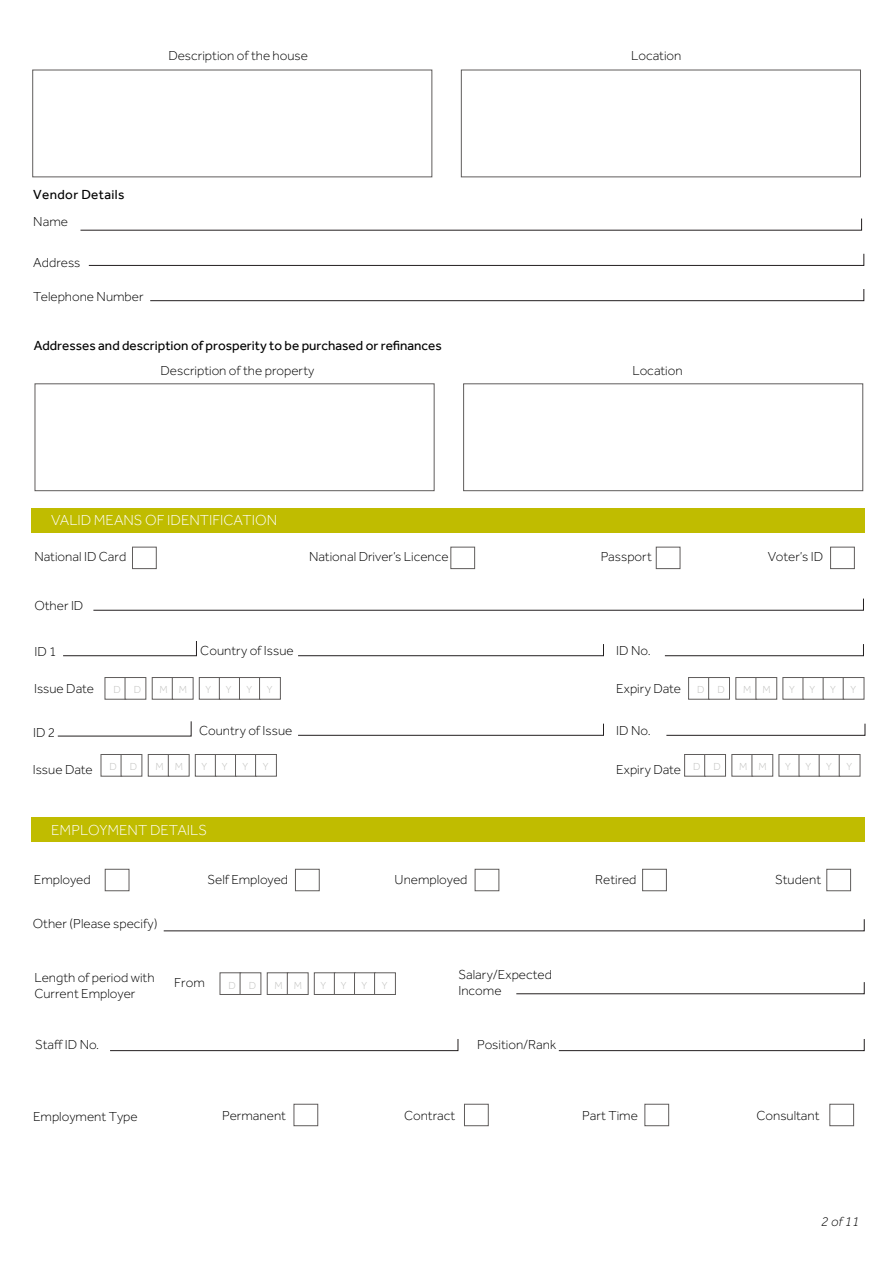
<style>
.page{position:relative;width:893px;height:1263px;background:#fff}
.page>*{position:absolute;margin:0;border:0;box-sizing:border-box;transform-origin:0 0}
.t1{font:300 15px "Effra";color:#fff}
.t2{font:300 13.5px/16.2px "Effra";color:#000}
.t3{font:13.5px "Effra";color:#000}
.t4{font:13.5px "Effra";letter-spacing:.025em;color:#000}
.t5{font:italic 300 13.5px "Effra";color:#000}
.t6{font:300 10.5px "Effra";color:#c0c0be}
</style>
<div class="page">
<div style="left:32px;top:509px;width:833px;height:24px;background:#c0bc00"></div>
<div style="left:31px;top:817px;width:833px;height:25px;background:#c0bc00"></div>
<svg style="left:298px;top:644px;width:306px;height:12px"></svg>
<svg style="left:63px;top:641px;width:134px;height:15px"></svg>
<svg style="left:57px;top:721px;width:135px;height:15px"></svg>
<svg style="left:93px;top:598px;width:771px;height:13px"></svg>
<svg style="left:163px;top:919px;width:702px;height:12px"></svg>
<svg style="left:664px;top:644px;width:200px;height:12px"></svg>
<svg style="left:298px;top:723px;width:306px;height:13px"></svg>
<svg style="left:558px;top:1039px;width:307px;height:12px"></svg>
<svg style="left:110px;top:1039px;width:348px;height:12px"></svg>
<svg style="left:516px;top:982px;width:349px;height:12px"></svg>
<svg style="left:666px;top:723px;width:199px;height:13px"></svg>
<svg style="left:80px;top:218px;width:782px;height:13px"></svg>
<svg style="left:88px;top:253px;width:776px;height:13px"></svg>
<svg style="left:150px;top:289px;width:714px;height:12px"></svg>
<div style="left:132px;top:547px;width:25px;height:22px;border:1px solid #605d5c"></div>
<div style="left:105px;top:869px;width:24px;height:22px;border:1px solid #605d5c"></div>
<div style="left:295px;top:869px;width:25px;height:22px;border:1px solid #605d5c"></div>
<div style="left:294px;top:1104px;width:24px;height:22px;border:1px solid #605d5c"></div>
<div style="left:464px;top:1104px;width:25px;height:22px;border:1px solid #605d5c"></div>
<div style="left:644px;top:1104px;width:25px;height:22px;border:1px solid #605d5c"></div>
<div style="left:829px;top:1104px;width:25px;height:22px;border:1px solid #605d5c"></div>
<div style="left:475px;top:869px;width:24px;height:22px;border:1px solid #605d5c"></div>
<div style="left:642px;top:869px;width:25px;height:22px;border:1px solid #605d5c"></div>
<div style="left:826px;top:869px;width:25px;height:22px;border:1px solid #605d5c"></div>
<div style="left:450px;top:547px;width:25px;height:22px;border:1px solid #605d5c"></div>
<div style="left:656px;top:547px;width:24px;height:22px;border:1px solid #605d5c"></div>
<div style="left:830px;top:547px;width:25px;height:22px;border:1px solid #605d5c"></div>
<div style="left:105px;top:677px;width:21px;height:23px;background:#fff;border:1px solid #605d5c"></div>
<div style="left:125px;top:677px;width:21px;height:23px;background:#fff;border:1px solid #605d5c"></div>
<div style="left:152px;top:677px;width:21px;height:23px;background:#fff;border:1px solid #605d5c"></div>
<div style="left:172px;top:677px;width:21px;height:23px;background:#fff;border:1px solid #605d5c"></div>
<div style="left:199px;top:677px;width:21px;height:23px;background:#fff;border:1px solid #605d5c"></div>
<div style="left:219px;top:677px;width:22px;height:23px;background:#fff;border:1px solid #605d5c"></div>
<div style="left:239px;top:677px;width:22px;height:23px;background:#fff;border:1px solid #605d5c"></div>
<div style="left:259px;top:677px;width:22px;height:23px;background:#fff;border:1px solid #605d5c"></div>
<div style="left:688px;top:677px;width:22px;height:23px;background:#fff;border:1px solid #605d5c"></div>
<div style="left:708px;top:677px;width:22px;height:23px;background:#fff;border:1px solid #605d5c"></div>
<div style="left:735px;top:677px;width:22px;height:23px;background:#fff;border:1px solid #605d5c"></div>
<div style="left:755px;top:677px;width:22px;height:23px;background:#fff;border:1px solid #605d5c"></div>
<div style="left:782px;top:677px;width:22px;height:23px;background:#fff;border:1px solid #605d5c"></div>
<div style="left:803px;top:677px;width:21px;height:23px;background:#fff;border:1px solid #605d5c"></div>
<div style="left:823px;top:677px;width:21px;height:23px;background:#fff;border:1px solid #605d5c"></div>
<div style="left:843px;top:677px;width:21px;height:23px;background:#fff;border:1px solid #605d5c"></div>
<div style="left:101px;top:754px;width:21px;height:22px;background:#fff;border:1px solid #605d5c"></div>
<div style="left:121px;top:754px;width:21px;height:22px;background:#fff"></div>
<div style="left:148px;top:754px;width:21px;height:22px;background:#fff;border:1px solid #605d5c"></div>
<div style="left:168px;top:754px;width:22px;height:22px;background:#fff;border:1px solid #605d5c"></div>
<div style="left:195px;top:754px;width:22px;height:22px;background:#fff;border:1px solid #605d5c"></div>
<div style="left:215px;top:754px;width:22px;height:22px;background:#fff;border:1px solid #605d5c"></div>
<div style="left:235px;top:754px;width:22px;height:22px;background:#fff;border:1px solid #605d5c"></div>
<div style="left:255px;top:754px;width:22px;height:22px;background:#fff;border:1px solid #605d5c"></div>
<div style="left:220px;top:972px;width:21px;height:23px;background:#fff;border:1px solid #605d5c"></div>
<div style="left:240px;top:972px;width:21px;height:23px;background:#fff;border:1px solid #605d5c"></div>
<div style="left:267px;top:972px;width:21px;height:23px;background:#fff;border:1px solid #605d5c"></div>
<div style="left:287px;top:972px;width:22px;height:23px;background:#fff;border:1px solid #605d5c"></div>
<div style="left:314px;top:972px;width:22px;height:23px;background:#fff;border:1px solid #605d5c"></div>
<div style="left:334px;top:972px;width:22px;height:23px;background:#fff;border:1px solid #605d5c"></div>
<div style="left:354px;top:972px;width:22px;height:23px;background:#fff;border:1px solid #605d5c"></div>
<div style="left:374px;top:972px;width:22px;height:23px;background:#fff;border:1px solid #605d5c"></div>
<div style="left:684px;top:754px;width:22px;height:22px;background:#fff;border:1px solid #605d5c"></div>
<div style="left:704px;top:754px;width:22px;height:22px;background:#fff;border:1px solid #605d5c"></div>
<div style="left:731px;top:754px;width:22px;height:22px;background:#fff;border:1px solid #605d5c"></div>
<div style="left:752px;top:754px;width:21px;height:22px;background:#fff;border:1px solid #605d5c"></div>
<div style="left:778px;top:754px;width:22px;height:22px;background:#fff;border:1px solid #605d5c"></div>
<div style="left:799px;top:754px;width:21px;height:22px;background:#fff;border:1px solid #605d5c"></div>
<div style="left:819px;top:754px;width:21px;height:22px;background:#fff;border:1px solid #605d5c"></div>
<div style="left:839px;top:754px;width:21px;height:22px;background:#fff;border:1px solid #605d5c"></div>
<div style="left:35px;top:383px;width:399px;height:108px;border:1px solid #605d5c"></div>
<div style="left:463px;top:383px;width:400px;height:108px;border:1px solid #605d5c"></div>
<p class="t2" style="left:168px;top:47px;width:141px">Description of the house</p>
<p class="t4" style="left:33px;top:187px;width:93px">Vendor Details</p>
<p class="t2" style="left:33px;top:214px;width:36px">Name</p>
<p class="t2" style="left:33px;top:254px;width:49px">Address</p>
<p class="t2" style="left:33px;top:288px;width:112px">Telephone Number</p>
<p class="t3" style="left:34px;top:337px;width:410px">Addresses and description of prosperity to be purchased or refinances</p>
<p class="t2" style="left:631px;top:47px;width:52px">Location</p>
<p class="t2" style="left:160px;top:362px;width:155px">Description of the property</p>
<p class="t2" style="left:632px;top:362px;width:52px">Location</p>
<p class="t1" style="left:51px;top:511px;width:227px">VALID MEANS OF IDENTIFICATION</p>
<p class="t2" style="left:34px;top:548px;width:93px">National ID Card</p>
<p class="t2" style="left:309px;top:548px;width:141px">National Driver’s Licence</p>
<p class="t2" style="left:601px;top:548px;width:53px">Passport</p>
<p class="t2" style="left:768px;top:548px;width:57px">Voter’s ID</p>
<p class="t2" style="left:34px;top:597px;width:51px">Other ID</p>
<p class="t2" style="left:34px;top:644px;width:24px">ID 1</p>
<p class="t2" style="left:200px;top:642px;width:95px">Country of Issue</p>
<p class="t2" style="left:616px;top:642px;width:36px">ID No.</p>
<p class="t2" style="left:34px;top:680px;width:62px">Issue Date</p>
<p class="t2" style="left:616px;top:680px;width:66px">Expiry Date</p>
<p class="t6" style="left:113px;top:684px;width:29px">D D</p>
<p class="t6" style="left:160px;top:684px;width:29px">M M</p>
<p class="t6" style="left:206px;top:684px;width:7px">Y</p>
<p class="t6" style="left:226px;top:684px;width:7px">Y</p>
<p class="t6" style="left:246px;top:684px;width:7px">Y</p>
<p class="t6" style="left:267px;top:684px;width:7px">Y</p>
<p class="t6" style="left:697px;top:684px;width:29px">D D</p>
<p class="t6" style="left:743px;top:684px;width:29px">M M</p>
<p class="t6" style="left:789px;top:684px;width:7px">Y</p>
<p class="t6" style="left:809px;top:684px;width:7px">Y</p>
<p class="t6" style="left:830px;top:684px;width:7px">Y</p>
<p class="t6" style="left:850px;top:684px;width:7px">Y</p>
<p class="t2" style="left:33px;top:724px;width:24px">ID 2</p>
<p class="t2" style="left:199px;top:722px;width:95px">Country of Issue</p>
<p class="t2" style="left:616px;top:722px;width:36px">ID No.</p>
<p class="t2" style="left:33px;top:761px;width:62px">Issue Date</p>
<p class="t6" style="left:109px;top:761px;width:29px">D D</p>
<p class="t6" style="left:156px;top:761px;width:29px">M M</p>
<p class="t6" style="left:202px;top:761px;width:7px">Y</p>
<p class="t6" style="left:222px;top:761px;width:7px">Y</p>
<p class="t6" style="left:243px;top:761px;width:7px">Y</p>
<p class="t6" style="left:263px;top:761px;width:7px">Y</p>
<p class="t2" style="left:616px;top:762px;width:66px">Expiry Date</p>
<p class="t6" style="left:693px;top:761px;width:29px">D D</p>
<p class="t6" style="left:739px;top:761px;width:29px">M M</p>
<p class="t6" style="left:785px;top:761px;width:7px">Y</p>
<p class="t6" style="left:805px;top:761px;width:7px">Y</p>
<p class="t6" style="left:826px;top:761px;width:7px">Y</p>
<p class="t6" style="left:846px;top:761px;width:7px">Y</p>
<p class="t1" style="left:51px;top:821px;width:157px">EMPLOYMENT DETAILS</p>
<p class="t2" style="left:34px;top:871px;width:58px">Employed</p>
<p class="t2" style="left:33px;top:915px;width:126px">Other (Please specify)</p>
<p class="t2" style="left:208px;top:871px;width:82px">Self Employed</p>
<p class="t2" style="left:395px;top:871px;width:74px">Unemployed</p>
<p class="t2" style="left:595px;top:871px;width:43px">Retired</p>
<p class="t2" style="left:775px;top:871px;width:47px">Student</p>
<p class="t2" style="left:34px;top:969px;width:122px">Length of period with<br>Current Employer</p>
<p class="t2" style="left:458px;top:966px;width:95px">Salary/Expected<br>Income</p>
<p class="t2" style="left:35px;top:1036px;width:66px">Staff ID No.</p>
<p class="t2" style="left:477px;top:1036px;width:81px">Position/Rank</p>
<p class="t2" style="left:174px;top:974px;width:32px">From</p>
<p class="t6" style="left:228px;top:979px;width:29px">D D</p>
<p class="t6" style="left:275px;top:979px;width:29px">M M</p>
<p class="t6" style="left:321px;top:979px;width:7px">Y</p>
<p class="t6" style="left:341px;top:979px;width:7px">Y</p>
<p class="t6" style="left:361px;top:979px;width:7px">Y</p>
<p class="t6" style="left:382px;top:979px;width:7px">Y</p>
<p class="t2" style="left:33px;top:1108px;width:106px">Employment Type</p>
<p class="t2" style="left:222px;top:1107px;width:65px">Permanent</p>
<p class="t2" style="left:404px;top:1107px;width:53px">Contract</p>
<p class="t2" style="left:582px;top:1107px;width:57px">Part Time</p>
<p class="t2" style="left:756px;top:1107px;width:65px">Consultant</p>
<p class="t5" style="left:821px;top:1214px;width:40px">2 of 11</p>
</div>
